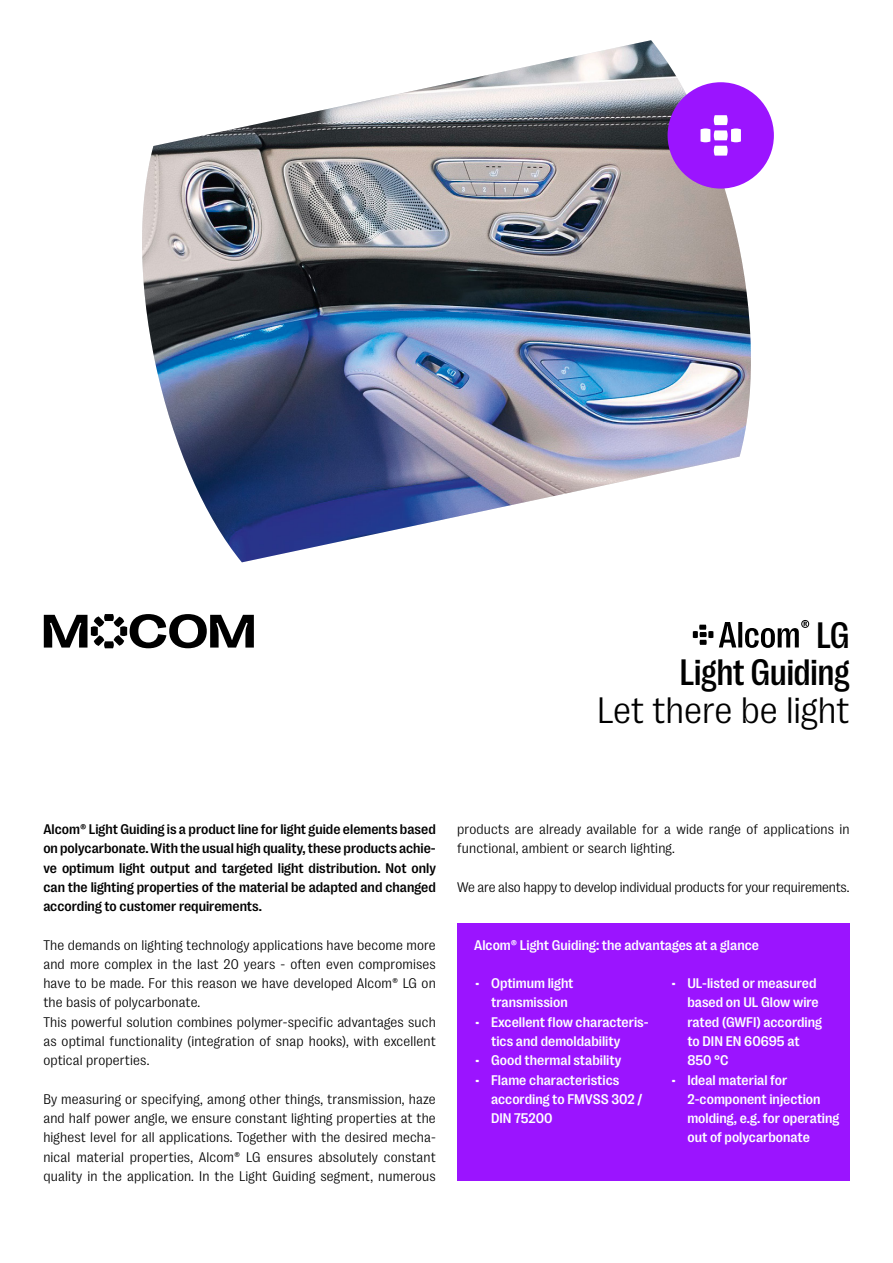
<style>
.page{position:relative;width:893px;height:1263px;background:#fff}
.page>*{position:absolute;margin:0;border:0;box-sizing:border-box;transform-origin:0 0}
.t1{font:300 37.5px "Granula";color:#000}
.t2{font:500 37.5px/37.5px "Granula Compact";color:#000;text-align:right}
.t3{font:300 14.25px/19.4px "Granula";letter-spacing:.01em;color:#000}
.t4{font:500 14.25px/19.4px "Granula";color:#fff}
.t5{font:500 14.25px/19.4px "Granula";color:#000;text-align:justify}
.t6{font:300 14.25px "Granula";letter-spacing:-.01em;color:#000}
</style>
<div class="page">
<svg style="left:693px;top:625px;width:20px;height:20px"></svg>
<svg style="left:719px;top:620px;width:90px;height:28px"></svg>
<div style="left:457px;top:924px;width:393px;height:257px;background:#9b14ff"></div>
<svg style="left:44px;top:614px;width:210px;height:34px"></svg>
<img style="left:142px;top:40px;width:610px;height:522px">
<div style="left:668px;top:82px;width:106px;height:107px;background:#9b14ff;border-radius:50%"></div>
<svg style="left:700px;top:115px;width:41px;height:41px"></svg>
<h1 class="t2" style="left:680px;top:616px;width:171px">LG<br>Light Guiding</h1>
<h1 class="t1" style="left:597px;top:690px;width:254px">Let there be light</h1>
<p class="t5" style="left:43px;top:819px;width:394px">Alcom® Light Guiding is a product line for light guide elements based on polycarbonate. With the usual high quality, these products achie&shy;ve optimum light output and targeted light distribution. Not only can the lighting properties of the material be adapted and changed according to customer requirements.</p>
<p class="t3" style="left:43px;top:935px;width:394px">The demands on lighting technology applications have become more and more complex in the last 20 years - often even compromises have to be made. For this reason we have developed Alcom® LG on the basis of polycarbonate.<br>This powerful solution combines polymer-specific advantages such as optimal functionality (integration of snap hooks), with excellent optical properties.</p>
<p class="t3" style="left:43px;top:1089px;width:394px;text-align:justify">By measuring or specifying, among other things, transmission, haze and half power angle, we ensure constant lighting properties at the highest level for all applications. Together with the desired mecha&shy;nical material properties, Alcom® LG ensures absolutely constant quality in the application. In the Light Guiding segment, numerous</p>
<p class="t3" style="left:457px;top:819px;width:394px">products are already available for a wide range of applications in functional, ambient or search lighting.</p>
<p class="t6" style="left:457px;top:879px;width:394px">We are also happy to develop individual products for your requirements.</p>
<p class="t4" style="left:474px;top:935px;width:286px">Alcom® Light Guiding: the advantages at a glance</p>
<p class="t4" style="left:491px;top:973px;width:84px;text-indent:-17px">• Optimum light transmission</p>
<p class="t4" style="left:491px;top:1012px;width:159px;text-indent:-17px">• Excellent flow characteris&shy;tics and demoldability</p>
<p class="t4" style="left:474px;top:1051px;width:149px">• Good thermal stability</p>
<p class="t4" style="left:491px;top:1070px;width:153px;text-indent:-17px">• Flame characteristics according to FMVSS 302 /<br>DIN 75200</p>
<p class="t4" style="left:687px;top:973px;width:136px;text-indent:-17px">• UL-listed or measured based on UL Glow wire rated (GWFI) according to DIN EN 60695 at<br>850 °C</p>
<p class="t4" style="left:687px;top:1070px;width:154px;text-indent:-17px">• Ideal material for<br>2-component injection molding, e.g. for operating out of polycarbonate</p>
</div>
